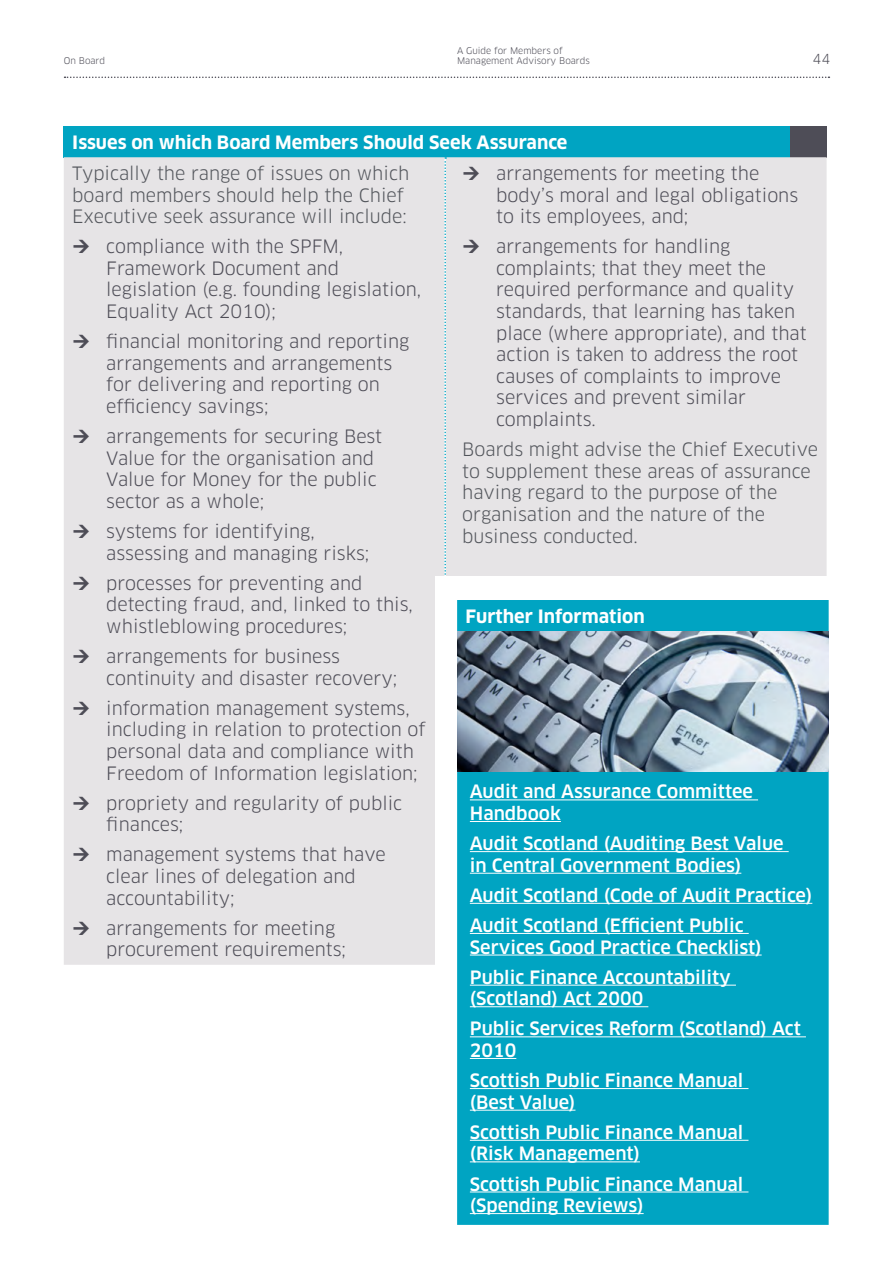
<style>
.page{position:relative;width:893px;height:1263px;background:#fff}
.page>*{position:absolute;margin:0;border:0;box-sizing:border-box;transform-origin:0 0}
.t1{font:18px/21.6px "Clan OT";color:#4e4d57}
.Body_Txt{font:500 18px/21.6px "Clan OT";color:#fff}
.Body_Txt-2{font:18px/21.6px "Clan OT";color:#52555b}
.H2{font:700 18px "Clan OT";color:#fff}
.t2{font:13.5px "Clan OT";color:#4e4d57}
.t3{font:9px/10.8px "Clan OT";color:#4e4d57}
</style>
<div class="page">
<svg style="left:65px;top:77px;width:764px;height:1px"></svg>
<div style="left:64px;top:126px;width:726px;height:31px;background:#00a4c2"></div>
<div style="left:790px;top:126px;width:37px;height:31px;background:#4e4d57"></div>
<div style="left:64px;top:157px;width:763px;height:808px;background:#e6e4e6"></div>
<svg style="left:444px;top:157px;width:2px;height:419px"></svg>
<div style="left:436px;top:576px;width:423px;height:472px;background:#fff"></div>
<div style="left:457px;top:600px;width:372px;height:625px;background:#00a4c2"></div>
<img style="left:457px;top:631px;width:372px;height:140px">
<hr style="left:470px;top:799px;width:288px;height:1px;background:#fff">
<hr style="left:470px;top:821px;width:91px;height:1px;background:#fff">
<hr style="left:470px;top:851px;width:319px;height:1px;background:#fff">
<hr style="left:470px;top:873px;width:271px;height:1px;background:#fff">
<hr style="left:470px;top:903px;width:342px;height:1px;background:#fff">
<hr style="left:470px;top:933px;width:279px;height:1px;background:#fff">
<hr style="left:470px;top:955px;width:292px;height:1px;background:#fff">
<hr style="left:470px;top:985px;width:266px;height:1px;background:#fff">
<hr style="left:470px;top:1006px;width:178px;height:1px;background:#fff">
<hr style="left:470px;top:1036px;width:336px;height:1px;background:#fff">
<hr style="left:470px;top:1058px;width:46px;height:1px;background:#fff">
<hr style="left:470px;top:1088px;width:278px;height:1px;background:#fff">
<hr style="left:470px;top:1110px;width:105px;height:1px;background:#fff">
<hr style="left:470px;top:1140px;width:278px;height:1px;background:#fff">
<hr style="left:470px;top:1161px;width:170px;height:1px;background:#fff">
<hr style="left:470px;top:1191px;width:278px;height:1px;background:#fff">
<hr style="left:470px;top:1213px;width:174px;height:1px;background:#fff">
<svg style="left:74px;top:240px;width:15px;height:13px"></svg>
<svg style="left:74px;top:335px;width:15px;height:13px"></svg>
<svg style="left:74px;top:430px;width:15px;height:13px"></svg>
<svg style="left:74px;top:525px;width:15px;height:13px"></svg>
<svg style="left:74px;top:576px;width:15px;height:14px"></svg>
<svg style="left:74px;top:650px;width:15px;height:13px"></svg>
<svg style="left:74px;top:701px;width:15px;height:14px"></svg>
<svg style="left:74px;top:796px;width:15px;height:14px"></svg>
<svg style="left:74px;top:848px;width:15px;height:13px"></svg>
<svg style="left:74px;top:921px;width:15px;height:14px"></svg>
<svg style="left:464px;top:167px;width:15px;height:13px"></svg>
<svg style="left:464px;top:240px;width:15px;height:13px"></svg>
<p class="t3" style="left:64px;top:55px;width:43px">On Board</p>
<p class="t3" style="left:457px;top:45px;width:134px">A Guide for Members of<br>Management Advisory Boards</p>
<p class="t2" style="left:813px;top:51px;width:19px">44</p>
<h2 class="H2" style="left:72px;top:132px;width:497px">Issues on which Board Members Should Seek Assurance</h2>
<p class="Body_Txt-2" style="left:72px;top:162px;width:338px">Typically the range of issues on which board members should help the Chief<br>Executive seek assurance will include:</p>
<p class="t1" style="left:106px;top:236px;width:316px">compliance with the SPFM,<br>Framework Document and legislation (e.g. founding legislation,<br>Equality Act 2010);</p>
<p class="t1" style="left:106px;top:331px;width:304px">financial monitoring and reporting arrangements and arrangements for delivering and reporting on efficiency savings;</p>
<p class="t1" style="left:106px;top:426px;width:277px">arrangements for securing Best<br>Value for the organisation and<br>Value for Money for the public sector as a whole;</p>
<p class="t1" style="left:106px;top:521px;width:264px">systems for identifying, assessing and managing risks;</p>
<p class="t1" style="left:106px;top:572px;width:308px">processes for preventing and detecting fraud, and, linked to this, whistleblowing procedures;</p>
<p class="t1" style="left:106px;top:646px;width:292px">arrangements for business continuity and disaster recovery;</p>
<p class="t1" style="left:106px;top:697px;width:321px">information management systems, including in relation to protection of personal data and compliance with Freedom of Information legislation;</p>
<p class="t1" style="left:106px;top:792px;width:297px">propriety and regularity of public finances;</p>
<p class="t1" style="left:106px;top:844px;width:281px">management systems that have clear lines of delegation and accountability;</p>
<p class="t1" style="left:106px;top:917px;width:241px">arrangements for meeting procurement requirements;</p>
<p class="t1" style="left:496px;top:162px;width:303px">arrangements for meeting the body’s moral and legal obligations to its employees, and;</p>
<p class="t1" style="left:496px;top:236px;width:312px">arrangements for handling complaints; that they meet the required performance and quality standards, that learning has taken place (where appropriate), and that action is taken to address the root causes of complaints to improve services and prevent similar complaints.</p>
<p class="Body_Txt-2" style="left:462px;top:439px;width:357px">Boards might advise the Chief Executive to supplement these areas of assurance having regard to the purpose of the organisation and the nature of the business conducted.</p>
<h2 class="H2" style="left:466px;top:606px;width:181px">Further Information</h2>
<p class="Body_Txt" style="left:470px;top:781px;width:285px">Audit and Assurance Committee<br>Handbook</p>
<p class="Body_Txt" style="left:470px;top:833px;width:315px">Audit Scotland (Auditing Best Value in Central Government Bodies)</p>
<p class="Body_Txt" style="left:470px;top:885px;width:344px">Audit Scotland (Code of Audit Practice)</p>
<p class="Body_Txt" style="left:470px;top:915px;width:293px">Audit Scotland (Efficient Public<br>Services Good Practice Checklist)</p>
<p class="Body_Txt" style="left:470px;top:966px;width:262px">Public Finance Accountability (Scotland) Act 2000</p>
<p class="Body_Txt" style="left:470px;top:1018px;width:332px">Public Services Reform (Scotland) Act<br>2010</p>
<p class="Body_Txt" style="left:470px;top:1070px;width:275px">Scottish Public Finance Manual (Best Value)</p>
<p class="Body_Txt" style="left:470px;top:1121px;width:275px">Scottish Public Finance Manual (Risk Management)</p>
<p class="Body_Txt" style="left:470px;top:1173px;width:275px">Scottish Public Finance Manual (Spending Reviews)</p>
</div>
